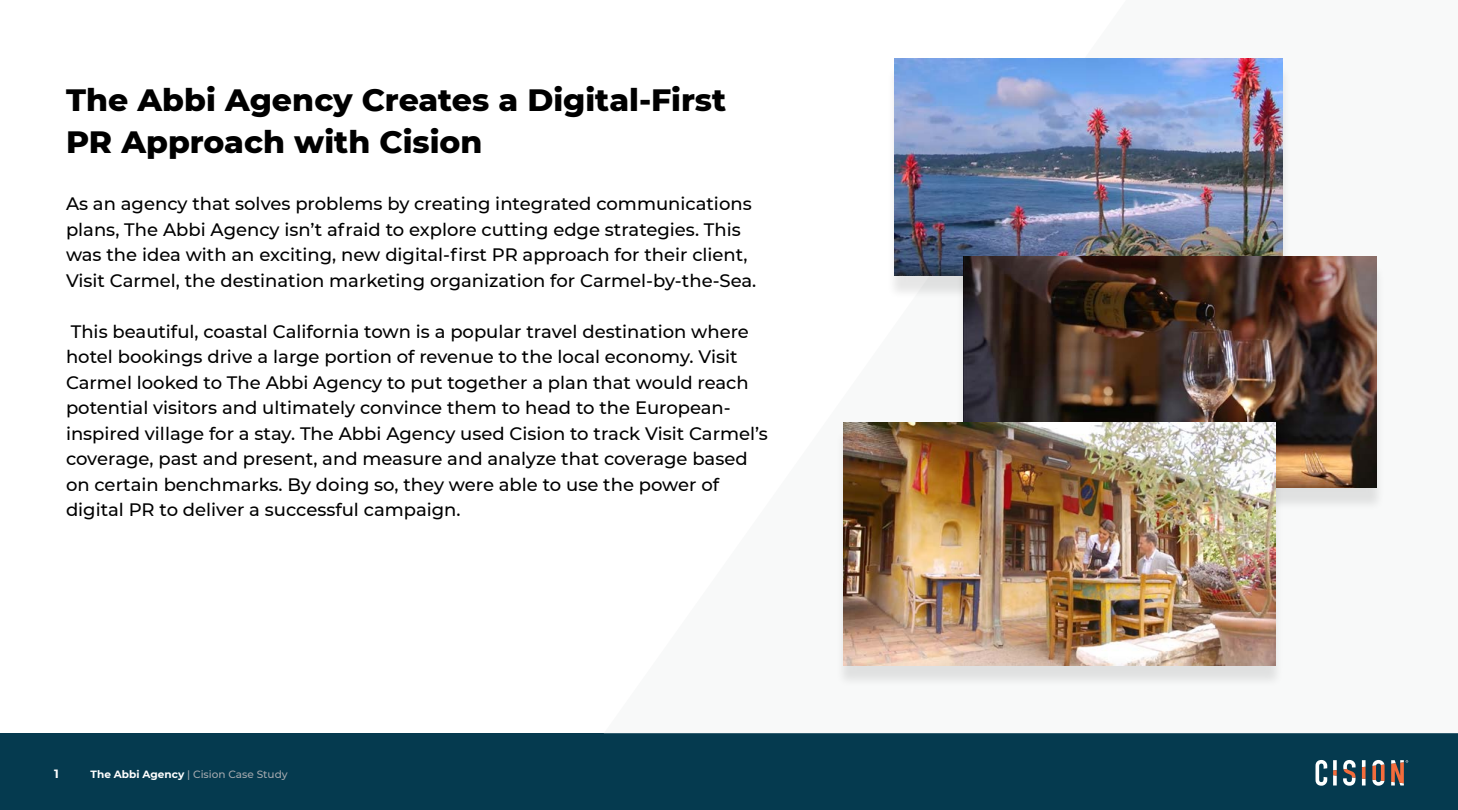
<style>
.page{position:relative;width:1458px;height:810px;background:#fff}
.page>*{position:absolute;margin:0;border:0;box-sizing:border-box;transform-origin:0 0}
.t1{font:800 31.5px/42px "Montserrat";color:#000}
.t2{font:500 18px/25.5px "Montserrat";color:#000}
.t3{font:700 12px "Montserrat";color:#fff}
.t4{font:500 10.5px "Montserrat";color:#a4a9ae}
.s1{font-weight:700;color:#fff}
</style>
<div class="page">
<div style="left:0;top:733px;width:1458px;height:77px;background:#053a4f"></div>
<svg style="left:1333px;top:760px;width:4px;height:10px"></svg>
<svg style="left:1333px;top:776px;width:4px;height:10px"></svg>
<svg style="left:1333px;top:770px;width:4px;height:6px"></svg>
<svg style="left:1343px;top:760px;width:13px;height:26px"></svg>
<svg style="left:1362px;top:779px;width:4px;height:7px"></svg>
<svg style="left:1362px;top:760px;width:4px;height:7px"></svg>
<svg style="left:1362px;top:767px;width:4px;height:12px"></svg>
<svg style="left:1372px;top:760px;width:13px;height:26px"></svg>
<svg style="left:1316px;top:760px;width:11px;height:26px"></svg>
<svg style="left:1391px;top:760px;width:17px;height:26px"></svg>
<div style="left:886px;top:65px;width:405px;height:234px;background:#000;opacity:.1"></div>
<img style="left:894px;top:59px;width:389px;height:217px">
<div style="left:956px;top:263px;width:430px;height:248px;background:#000;opacity:.1"></div>
<img style="left:964px;top:256px;width:413px;height:232px">
<div style="left:836px;top:429px;width:448px;height:259px;background:#000;opacity:.1"></div>
<img style="left:843px;top:423px;width:432px;height:243px">
<h1 class="t1" style="left:66px;top:77px;width:662px">The Abbi Agency Creates a Digital-First<br>PR Approach with Cision</h1>
<p class="t2" style="left:66px;top:190px;width:692px">As an agency that solves problems by creating integrated communications plans, The Abbi Agency isn’t afraid to explore cutting edge strategies. This was the idea with an exciting, new digital-first PR approach for their client, Visit Carmel, the destination marketing organization for Carmel-by-the-Sea.</p>
<p class="t2" style="left:66px;top:318px;width:703px">This beautiful, coastal California town is a popular travel destination where hotel bookings drive a large portion of revenue to the local economy. Visit Carmel looked to The Abbi Agency to put together a plan that would reach potential visitors and ultimately convince them to head to the European&shy;inspired village for a stay. The Abbi Agency used Cision to track Visit Carmel’s coverage, past and present, and measure and analyze that coverage based on certain benchmarks. By doing so, they were able to use the power of digital PR to deliver a successful campaign.</p>
<p class="t3" style="left:54px;top:765px;width:6px">1</p>
<p class="t4" style="left:91px;top:767px;width:199px"><span class="s1">The Abbi Agency</span> | Cision Case Study</p>
</div>
